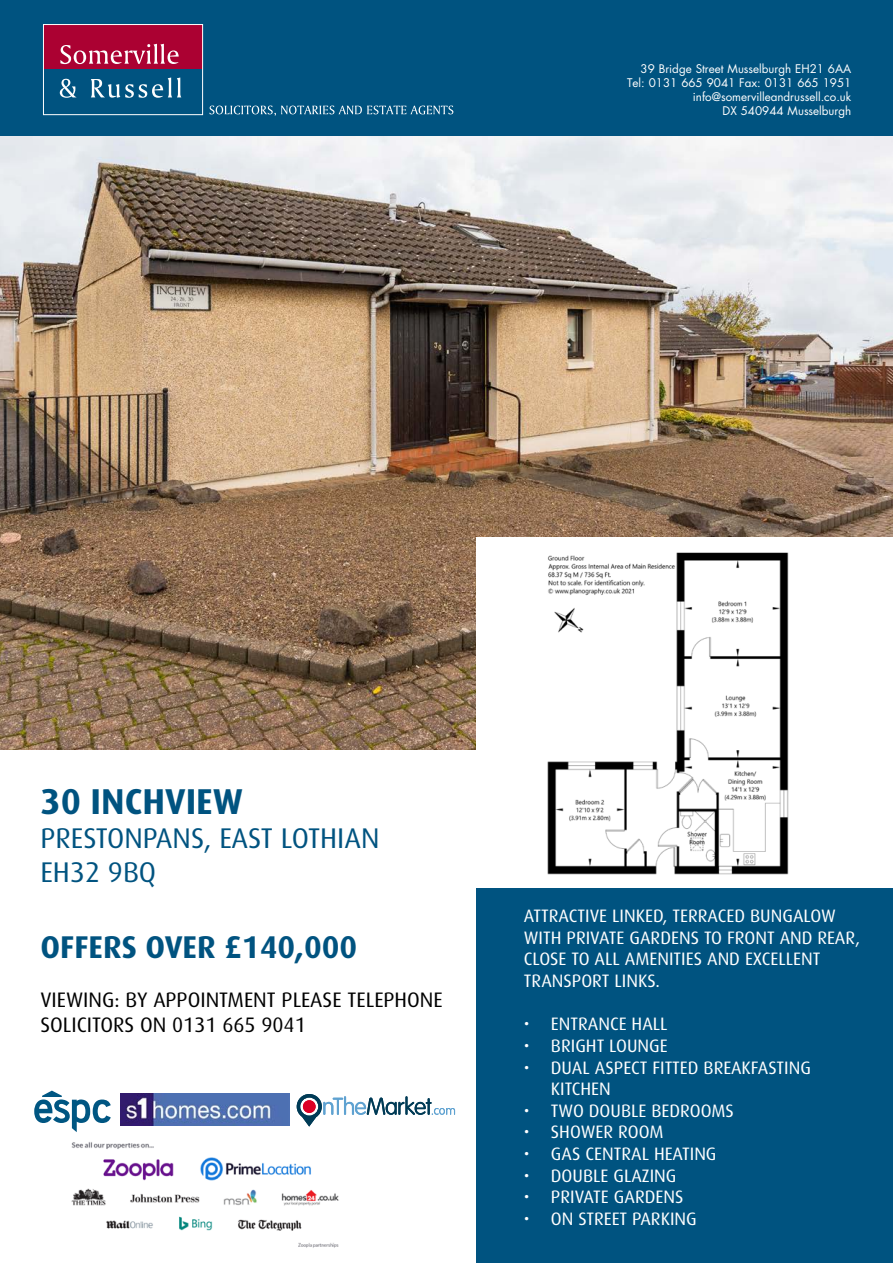
<style>
.page{position:relative;width:893px;height:1263px;background:#fff}
.page>*{position:absolute;margin:0;border:0;box-sizing:border-box;transform-origin:0 0}
._1_Address_line_1{font:700 36px "Dax";color:#005380}
._2_address_line_2{font:700 31.5px "Dax";color:#005380}
._2_address_line_2-2{font:28.5px "Dax";color:#005380}
._4_Viewing{font:21px/25.2px "Dax";color:#000}
.t1{font:18px/21.6px "Dax";color:#fff}
.t2{font:11.55px "Futura";color:#fff}
</style>
<div class="page">
<img style="left:71px;top:1142px;width:268px;height:106px">
<div style="left:0;top:0;width:893px;height:138px;background:#005380"></div>
<div style="left:44px;top:25px;width:159px;height:45px;background:#ab0132"></div>
<div style="left:44px;top:69px;width:159px;height:45px;background:#005380"></div>
<div style="left:43px;top:24px;width:160px;height:91px;border:1px solid #fff"></div>
<svg style="left:60px;top:78px;width:121px;height:20px"></svg>
<svg style="left:60px;top:44px;width:119px;height:20px"></svg>
<div style="left:476px;top:748px;width:417px;height:515px;background:#005380"></div>
<img style="left:0;top:136px;width:893px;height:614px">
<svg style="left:210px;top:106px;width:243px;height:10px"></svg>
<img style="left:120px;top:1094px;width:169px;height:31px">
<svg style="left:34px;top:1090px;width:77px;height:42px"></svg>
<svg style="left:297px;top:1094px;width:158px;height:32px"></svg>
<div style="left:303px;top:1100px;width:13px;height:13px;background:#db0025;border-radius:50%"></div>
<img style="left:476px;top:538px;width:417px;height:349px">
<p class="t2" style="left:640px;top:62px;width:212px">39 Bridge Street Musselburgh EH21 6AA</p>
<p class="t2" style="left:627px;top:76px;width:226px">Tel: 0131 665 9041 Fax: 0131 665 1951</p>
<p class="t2" style="left:693px;top:90px;width:160px">info@somervilleandrussell.co.uk</p>
<p class="t2" style="left:722px;top:103px;width:130px">DX 540944 Musselburgh</p>
<p class="_1_Address_line_1" style="left:40px;top:781px;width:204px">30 INCHVIEW</p>
<p class="_2_address_line_2-2" style="left:40px;top:822px;width:341px">PRESTONPANS, EAST LOTHIAN</p>
<p class="_2_address_line_2-2" style="left:40px;top:857px;width:117px">EH32 9BQ</p>
<p class="_2_address_line_2" style="left:40px;top:929px;width:318px">OFFERS OVER £140,000</p>
<p class="_4_Viewing" style="left:40px;top:987px;width:404px">VIEWING: BY APPOINTMENT PLEASE TELEPHONE<br>SOLICITORS ON 0131 665 9041</p>
<p class="t1" style="left:524px;top:905px;width:338px">ATTRACTIVE LINKED, TERRACED BUNGALOW WITH PRIVATE GARDENS TO FRONT AND REAR, CLOSE TO ALL AMENITIES AND EXCELLENT TRANSPORT LINKS.</p>
<p class="t1" style="left:524px;top:1013px;width:145px">• ENTRANCE HALL</p>
<p class="t1" style="left:524px;top:1035px;width:145px">• BRIGHT LOUNGE</p>
<p class="t1" style="left:551px;top:1057px;width:261px;text-indent:-27px">• DUAL ASPECT FITTED BREAKFASTING<br>KITCHEN</p>
<p class="t1" style="left:524px;top:1100px;width:212px">• TWO DOUBLE BEDROOMS</p>
<p class="t1" style="left:524px;top:1121px;width:141px">• SHOWER ROOM</p>
<p class="t1" style="left:524px;top:1143px;width:194px">• GAS CENTRAL HEATING</p>
<p class="t1" style="left:524px;top:1165px;width:154px">• DOUBLE GLAZING</p>
<p class="t1" style="left:524px;top:1186px;width:161px">• PRIVATE GARDENS</p>
<p class="t1" style="left:524px;top:1208px;width:174px">• ON STREET PARKING</p>
</div>
